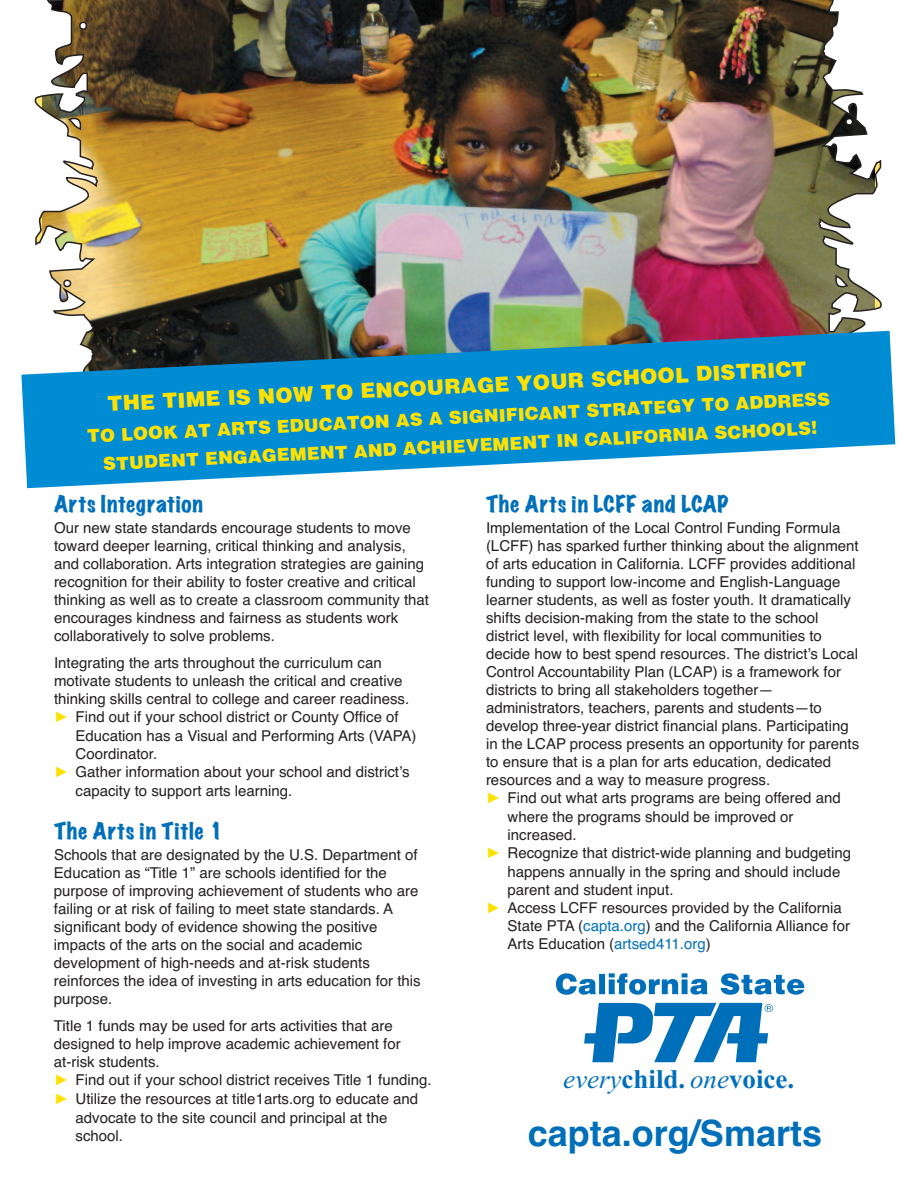
<style>
.page{position:relative;width:918px;height:1188px;background:#fff}
.page>*{position:absolute;margin:0;border:0;box-sizing:border-box;transform-origin:0 0}
.t1{font:700 36px "Helvetica";color:#006fba}
.t2{font:700 27px "Times New Roman";color:#006fba}
.t3{font:expanded 21px "Marker Felt";letter-spacing:.035em;color:#006fba}
.t4{font:900 21px "Helvetica";color:#ffe101}
.t5{font:900 18px/28.5px "Helvetica";color:#ffe101;text-align:center}
.t6{font:15px/18px "Helvetica";color:#231f20}
.s1{font-family:"Times New Roman";color:#ffe101}
.s2{color:#006fba}
.s3{font-weight:400;font-style:italic}
</style>
<div class="page">
<img style="left:35px;top:160px;width:847px;height:171px">
<img style="left:34px;top:0;width:847px;height:178px">
<svg style="left:21px;top:331px;width:874px;height:157px;fill:#008cd2"></svg>
<svg style="left:556px;top:973px;width:248px;height:22px"></svg>
<svg style="left:584px;top:1003px;width:189px;height:59px"></svg>
<h3 class="t4" style="left:107px;top:392px;width:702px;rotate:-3deg">THE TIME IS NOW TO ENCOURAGE YOUR SCHOOL DISTRICT</h3>
<p class="t5" style="left:87px;top:423px;width:746px;rotate:-3deg">TO LOOK AT ARTS EDUCATON AS A SIGNIFICANT STRATEGY TO ADDRESS<br>STUDENT ENGAGEMENT AND ACHIEVEMENT IN CALIFORNIA SCHOOLS!</p>
<h3 class="t3" style="left:54px;top:488px;width:151px">Arts Integration</h3>
<p class="t6" style="left:54px;top:519px;width:377px">Our new state standards encourage students to move toward deeper learning, critical thinking and analysis, and collaboration. Arts integration strategies are gaining recognition for their ability to foster creative and critical thinking as well as to create a classroom community that encourages kindness and fairness as students work collaboratively to solve problems.</p>
<p class="t6" style="left:54px;top:654px;width:329px">Integrating the arts throughout the curriculum can</p>
<p class="t6" style="left:54px;top:672px;width:350px">motivate students to unleash the critical and creative</p>
<p class="t6" style="left:54px;top:690px;width:357px">thinking skills central to college and career readiness.</p>
<p class="t6" style="left:54px;top:708px;width:346px"><span class="s1">►</span> Find out if your school district or County Office of</p>
<p class="t6" style="left:76px;top:727px;width:343px">Education has a Visual and Performing Arts (VAPA)</p>
<p class="t6" style="left:76px;top:745px;width:83px">Coordinator.</p>
<p class="t6" style="left:54px;top:763px;width:357px"><span class="s1">►</span> Gather information about your school and district’s</p>
<p class="t6" style="left:76px;top:782px;width:218px">capacity to support arts learning.</p>
<h3 class="t3" style="left:54px;top:815px;width:171px">The Arts in Title 1</h3>
<p class="t6" style="left:54px;top:846px;width:368px">Schools that are designated by the U.S. Department of Education as “Title 1” are schools identified for the purpose of improving achievement of students who are failing or at risk of failing to meet state standards. A significant body of evidence showing the positive impacts of the arts on the social and academic development of high-needs and at-risk students reinforces the idea of investing in arts education for this purpose.</p>
<p class="t6" style="left:54px;top:1017px;width:340px">Title 1 funds may be used for arts activities that are</p>
<p class="t6" style="left:54px;top:1035px;width:348px">designed to help improve academic achievement for</p>
<p class="t6" style="left:54px;top:1053px;width:107px">at-risk students.</p>
<p class="t6" style="left:54px;top:1071px;width:379px"><span class="s1">►</span> Find out if your school district receives Title 1 funding.</p>
<p class="t6" style="left:54px;top:1090px;width:366px"><span class="s1">►</span> Utilize the resources at title1arts.org to educate and</p>
<p class="t6" style="left:76px;top:1108px;width:313px">advocate to the site council and principal at the</p>
<p class="t6" style="left:76px;top:1126px;width:49px">school.</p>
<h3 class="t3" style="left:486px;top:488px;width:244px">The Arts in LCFF and LCAP</h3>
<p class="t6" style="left:486px;top:519px;width:356px">Implementation of the Local Control Funding Formula</p>
<p class="t6" style="left:486px;top:537px;width:374px">(LCFF) has sparked further thinking about the alignment</p>
<p class="t6" style="left:486px;top:555px;width:371px">of arts education in California. LCFF provides additional</p>
<p class="t6" style="left:486px;top:573px;width:356px">funding to support low-income and English-Language</p>
<p class="t6" style="left:486px;top:591px;width:367px">learner students, as well as foster youth. It dramatically</p>
<p class="t6" style="left:486px;top:609px;width:334px">shifts decision-making from the state to the school</p>
<p class="t6" style="left:486px;top:627px;width:337px">district level, with flexibility for local communities to</p>
<p class="t6" style="left:486px;top:645px;width:374px">decide how to best spend resources. The district’s Local</p>
<p class="t6" style="left:486px;top:663px;width:357px">Control Accountability Plan (LCAP) is a framework for</p>
<p class="t6" style="left:486px;top:681px;width:289px">districts to bring all stakeholders together—</p>
<p class="t6" style="left:486px;top:699px;width:338px">administrators, teachers, parents and students—to</p>
<p class="t6" style="left:486px;top:717px;width:364px">develop three-year district financial plans. Participating</p>
<p class="t6" style="left:486px;top:735px;width:375px">in the LCAP process presents an opportunity for parents</p>
<p class="t6" style="left:486px;top:753px;width:347px">to ensure that is a plan for arts education, dedicated</p>
<p class="t6" style="left:486px;top:771px;width:286px">resources and a way to measure progress.</p>
<p class="t6" style="left:486px;top:789px;width:356px"><span class="s1">►</span> Find out what arts programs are being offered and</p>
<p class="t6" style="left:508px;top:808px;width:287px">where the programs should be improved or</p>
<p class="t6" style="left:508px;top:826px;width:71px">increased.</p>
<p class="t6" style="left:486px;top:844px;width:367px"><span class="s1">►</span> Recognize that district-wide planning and budgeting</p>
<p class="t6" style="left:508px;top:863px;width:334px">happens annually in the spring and should include</p>
<p class="t6" style="left:508px;top:881px;width:167px">parent and student input.</p>
<p class="t6" style="left:486px;top:899px;width:357px"><span class="s1">►</span> Access LCFF resources provided by the California</p>
<p class="t6" style="left:508px;top:917px;width:344px">State PTA (<span class="s2">capta.org</span>) and the California Alliance for</p>
<p class="t6" style="left:508px;top:935px;width:205px">Arts Education (<span class="s2">artsed411.org</span>)</p>
<h2 class="t2" style="left:563px;top:1063px;width:233px"><span class="s3">every</span>child. <span class="s3">one</span>voice.</h2>
<h1 class="t1" style="left:528px;top:1112px;width:296px">capta.org/Smarts</h1>
</div>
